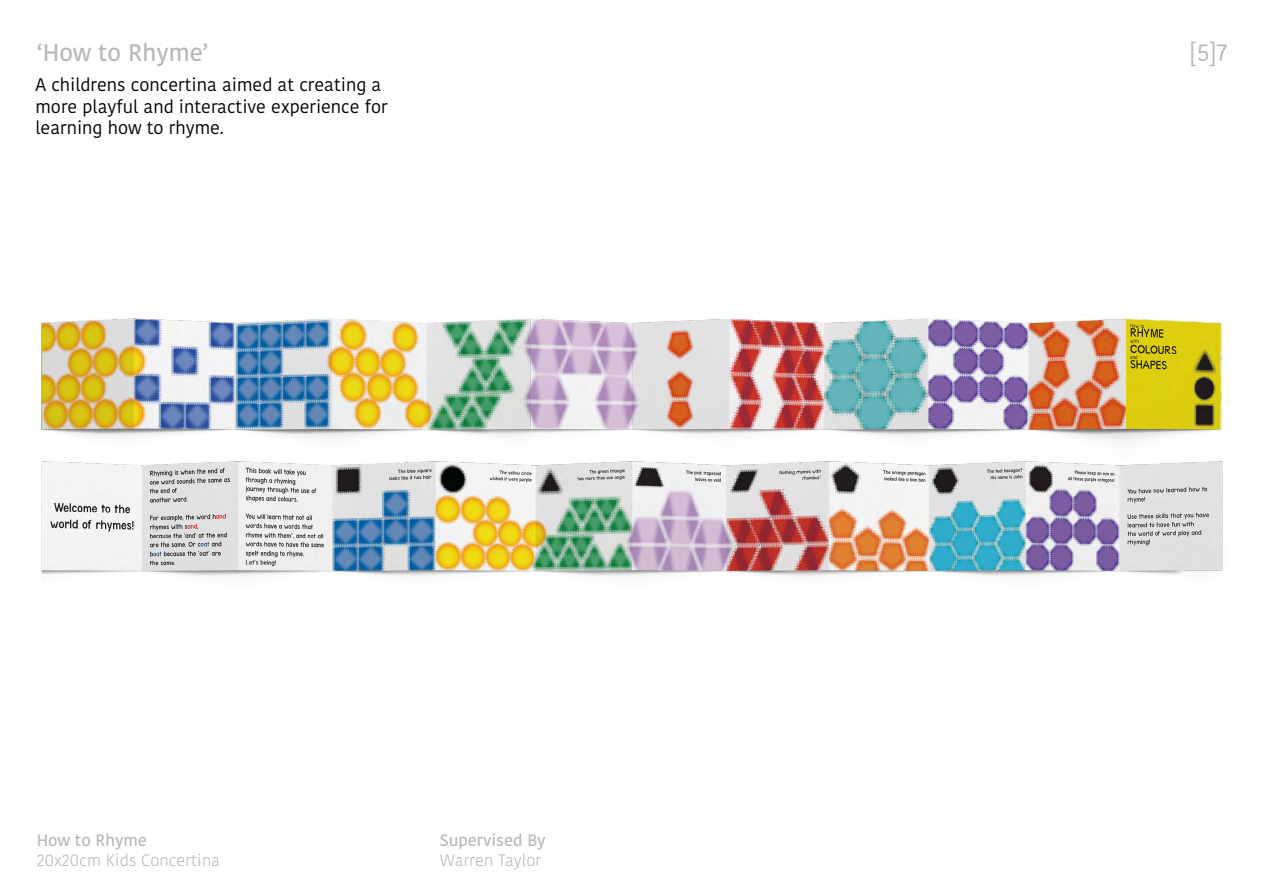
<style>
.page{position:relative;width:1263px;height:893px;background:#fff}
.page>*{position:absolute;margin:0;border:0;box-sizing:border-box;transform-origin:0 0}
.t1{font:500 24px "Kohinoor Bangla";color:#b6b8ba}
.t2{font:24px "Kohinoor Bangla";color:#b6b8ba}
.t3{font:18px/21.6px "Kohinoor Bangla";color:#000}
.t4{font:300 16.5px "Kohinoor Bangla";color:#b6b8ba}
.t5{font:500 16.5px "Kohinoor Bangla";color:#b6b8ba}
</style>
<div class="page">
<img style="left:41px;top:318px;width:1182px;height:258px">
<h1 class="t1" style="left:37px;top:34px;width:173px">‘How to Rhyme’</h1>
<h1 class="t2" style="left:1189px;top:34px;width:40px">[5]7</h1>
<p class="t3" style="left:35px;top:74px;width:354px">A childrens concertina aimed at creating a more playful and interactive experience for learning how to rhyme.</p>
<p class="t5" style="left:37px;top:827px;width:112px">How to Rhyme</p>
<p class="t4" style="left:37px;top:848px;width:185px">20x20cm Kids Concertina</p>
<p class="t5" style="left:440px;top:827px;width:107px">Supervised By</p>
<p class="t4" style="left:440px;top:848px;width:103px">Warren Taylor</p>
</div>
